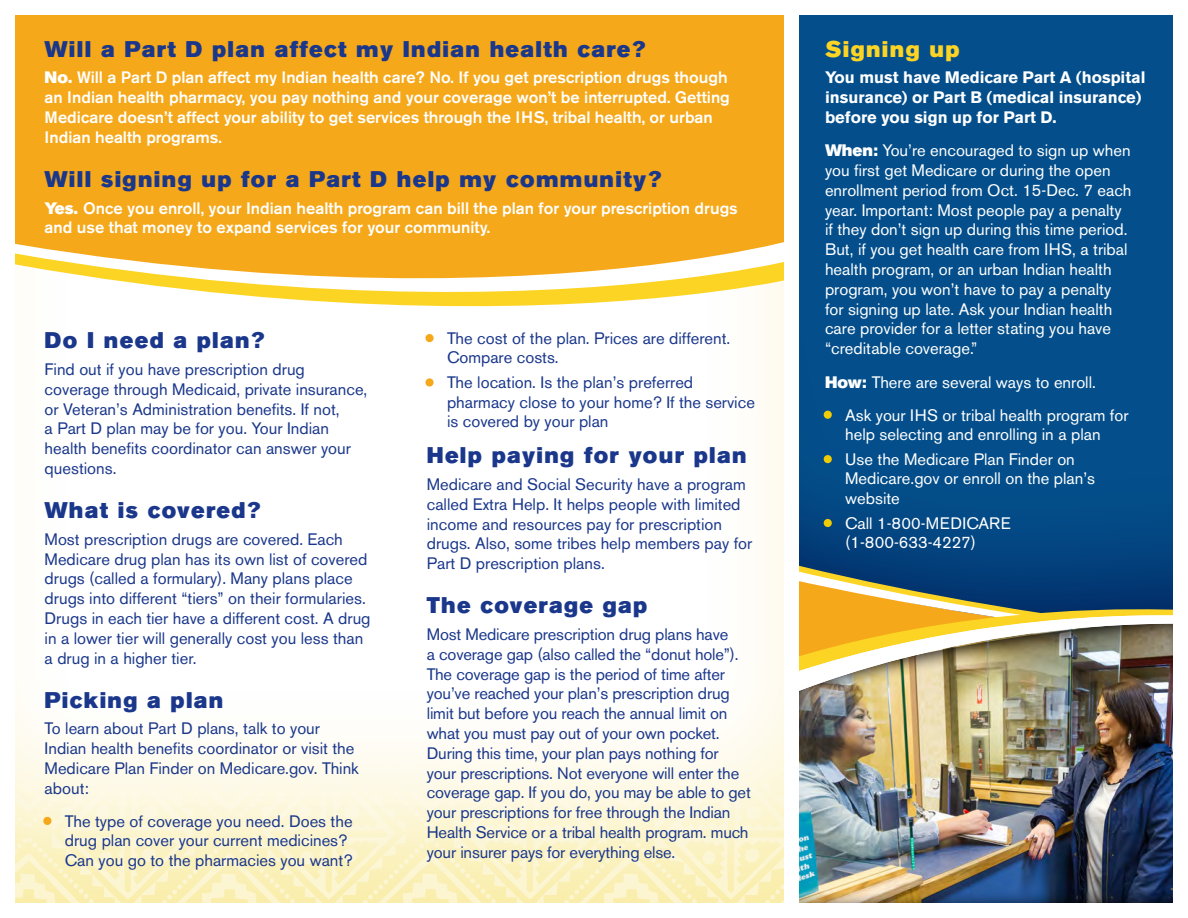
<style>
.page{position:relative;width:1188px;height:918px;background:#fff}
.page>*{position:absolute;margin:0;border:0;box-sizing:border-box;transform-origin:0 0}
.t1{font:22.5px "Akzidenz Grotesk BE Super";letter-spacing:.06em;color:#1a378b}
.t2{font:22.5px "Akzidenz Grotesk BE Super";letter-spacing:.06em;color:#fcd424}
.Bullet{font:16.5px/19.8px "Akzidenz Grotesk BE";color:#1a378b}
.t3{font:16.5px/19.8px "Akzidenz Grotesk BE";color:#fff}
.t4{font:500 16.5px/19.8px "Akzidenz Grotesk BE";color:#fff}
.t5{font:700 16.5px/19.8px "Akzidenz Grotesk BE";color:#fff}
.s1{font-family:"Akzidenz Grotesk BE Super";font-weight:400}
.s2{font-weight:700;color:#f5a819}
.s3{font-family:"Akzidenz Grotesk BE Super"}
.s4{font-weight:700;color:#f0cc05}
</style>
<div class="page">
<div style="left:585px;top:0;width:603px;height:627px;background:#044f8b"></div>
<img style="left:1028px;top:717px;width:145px;height:186px">
<img style="left:799px;top:717px;width:229px;height:186px">
<svg style="left:799px;top:410px;width:245px;height:178px"></svg>
<img style="left:799px;top:588px;width:375px;height:129px">
<img style="left:799px;top:615px;width:375px;height:95px">
<div style="left:0;top:0;width:792px;height:904px;background:#fff"></div>
<div style="left:15px;top:15px;width:769px;height:191px;background:#f5a819"></div>
<svg style="left:15px;top:206px;width:769px;height:142px"></svg>
<div style="left:0;top:0;width:1188px;height:14px;background:#fff"></div>
<div style="left:785px;top:0;width:14px;height:918px;background:#fff"></div>
<svg style="left:15px;top:724px;width:769px;height:179px"></svg>
<div style="left:154px;top:740px;width:10px;height:5px;background:#fefcf5"></div>
<div style="left:167px;top:740px;width:9px;height:5px;background:#fefcf5"></div>
<div style="left:180px;top:740px;width:9px;height:5px;background:#fefcf5"></div>
<div style="left:192px;top:740px;width:10px;height:5px;background:#fefcf5"></div>
<div style="left:757px;top:740px;width:10px;height:5px;background:#fdfaeb"></div>
<div style="left:770px;top:740px;width:10px;height:5px;background:#fdfae7"></div>
<div style="left:783px;top:740px;width:9px;height:5px;background:#fff"></div>
<div style="left:1174px;top:0;width:14px;height:918px;background:#fff"></div>
<div style="left:43px;top:817px;width:8px;height:8px;border:3px solid #f5a819;border-radius:50%"></div>
<div style="left:425px;top:334px;width:9px;height:8px;border:3px solid #f5a819;border-radius:50%"></div>
<div style="left:425px;top:378px;width:9px;height:9px;border:3px solid #f5a819;border-radius:50%"></div>
<div style="left:824px;top:411px;width:8px;height:8px;border:3px solid #f0cc05;border-radius:50%"></div>
<div style="left:824px;top:455px;width:8px;height:8px;border:3px solid #f0cc05;border-radius:50%"></div>
<div style="left:824px;top:519px;width:8px;height:8px;border:3px solid #f0cc05;border-radius:50%"></div>
<h2 class="t1" style="left:45px;top:36px;width:602px">Will a Part D plan affect my Indian health care?</h2>
<p class="t4" style="left:45px;top:68px;width:687px"><span class="s1">No.</span> Will a Part D plan affect my Indian health care? No. If you get prescription drugs though an Indian health pharmacy, you pay nothing and your coverage won’t be interrupted. Getting Medicare doesn’t affect your ability to get services through the IHS, tribal health, or urban Indian health programs.</p>
<h2 class="t1" style="left:45px;top:166px;width:618px">Will signing up for a Part D help my community?</h2>
<p class="t4" style="left:45px;top:198px;width:695px"><span class="s1">Yes.</span> Once you enroll, your Indian health program can bill the plan for your prescription drugs and use that money to expand services for your community.</p>
<h2 class="t1" style="left:45px;top:327px;width:221px">Do I need a plan?</h2>
<p class="Bullet" style="left:45px;top:359px;width:324px">Find out if you have prescription drug coverage through Medicaid, private insurance, or Veteran’s Administration benefits. If not,<br>a Part D plan may be for you. Your Indian health benefits coordinator can answer your questions.</p>
<h2 class="t1" style="left:45px;top:497px;width:217px">What is covered?</h2>
<p class="Bullet" style="left:45px;top:529px;width:327px">Most prescription drugs are covered. Each Medicare drug plan has its own list of covered drugs (called a formulary). Many plans place drugs into different “tiers” on their formularies.<br>Drugs in each tier have a different cost. A drug in a lower tier will generally cost you less than a drug in a higher tier.</p>
<h2 class="t1" style="left:45px;top:687px;width:180px">Picking a plan</h2>
<p class="Bullet" style="left:45px;top:719px;width:316px">To learn about Part D plans, talk to your Indian health benefits coordinator or visit the Medicare Plan Finder on Medicare.gov. Think about:</p>
<p class="Bullet" style="left:65px;top:811px;width:289px;text-indent:-20px"><span class="s2">•</span> The type of coverage you need. Does the drug plan cover your current medicines?<br>Can you go to the pharmacies you want?</p>
<p class="Bullet" style="left:447px;top:328px;width:285px;text-indent:-20px"><span class="s2">•</span> The cost of the plan. Prices are different.<br>Compare costs.</p>
<p class="Bullet" style="left:447px;top:373px;width:309px;text-indent:-20px"><span class="s2">•</span> The location. Is the plan’s preferred pharmacy close to your home? If the service is covered by your plan</p>
<h2 class="t1" style="left:427px;top:442px;width:321px">Help paying for your plan</h2>
<p class="Bullet" style="left:427px;top:474px;width:327px">Medicare and Social Security have a program called Extra Help. It helps people with limited income and resources pay for prescription drugs. Also, some tribes help members pay for Part D prescription plans.</p>
<h2 class="t1" style="left:427px;top:592px;width:222px">The coverage gap</h2>
<p class="Bullet" style="left:427px;top:624px;width:326px">Most Medicare prescription drug plans have<br>a coverage gap (also called the “donut hole”).<br>The coverage gap is the period of time after you’ve reached your plan’s prescription drug limit but before you reach the annual limit on what you must pay out of your own pocket.<br>During this time, your plan pays nothing for your prescriptions. Not everyone will enter the coverage gap. If you do, you may be able to get your prescriptions for free through the Indian Health Service or a tribal health program. much your insurer pays for everything else.</p>
<h2 class="t2" style="left:825px;top:36px;width:136px">Signing up</h2>
<p class="t5" style="left:825px;top:68px;width:322px">You must have Medicare Part A (hospital insurance) or Part B (medical insurance) before you sign up for Part D.</p>
<p class="t3" style="left:825px;top:141px;width:308px"><span class="s3">When:</span> You’re encouraged to sign up when you first get Medicare or during the open enrollment period from Oct. 15-Dec. 7 each year. Important: Most people pay a penalty if they don’t sign up during this time period.<br>But, if you get health care from IHS, a tribal health program, or an urban Indian health program, you won’t have to pay a penalty for signing up late. Ask your Indian health care provider for a letter stating you have “creditable coverage.”</p>
<p class="t3" style="left:825px;top:372px;width:272px"><span class="s3">How:</span> There are several ways to enroll.</p>
<p class="t3" style="left:825px;top:405px;width:305px;text-align:center"><span class="s4">•</span> Ask your IHS or tribal health program for help selecting and enrolling in a plan</p>
<p class="t3" style="left:845px;top:449px;width:251px;text-indent:-20px"><span class="s4">•</span> Use the Medicare Plan Finder on<br>Medicare.gov or enroll on the plan’s website</p>
<p class="t3" style="left:845px;top:513px;width:167px;text-indent:-20px"><span class="s4">•</span> Call 1-800-MEDICARE (1-800-633-4227)</p>
</div>
